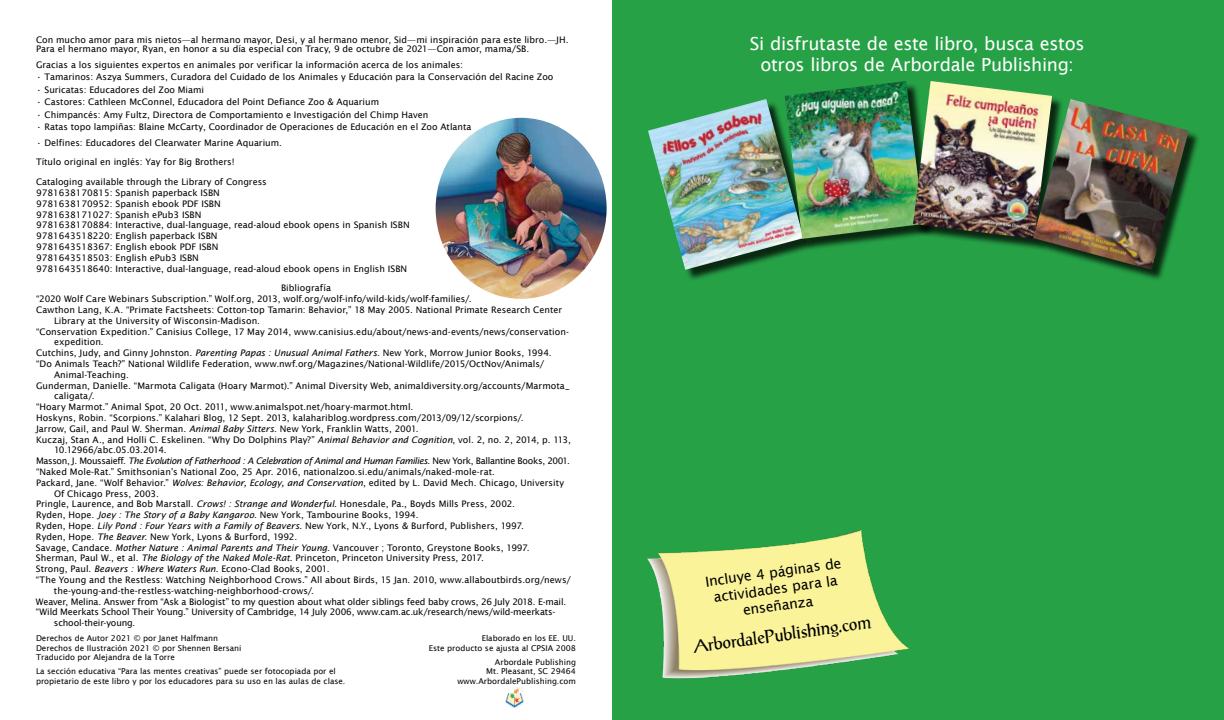
<style>
.page{position:relative;width:1224px;height:720px;background:#fff}
.page>*{position:absolute;margin:0;border:0;box-sizing:border-box;transform-origin:0 0}
.t1{font:18px/21.6px "Lucida Sans";letter-spacing:-.02em;color:#fff;text-align:center}
.t2{font:18px "Post Antiqua";color:#000}
.t3{font:14px/16.8px "Lucida Sans";color:#000;text-align:center}
.t4{font:9px/10.8px "Lucida Sans";color:#000}
.t5{font:italic 9px "Lucida Sans";letter-spacing:-.045em;color:#000}
.t6{font:9px "Lucida Sans";letter-spacing:-.03em;color:#000}
.t7{font:8px/9.6px "Lucida Sans";color:#000;text-align:right}
.s1{font-style:italic}
.s2{font-style:normal}
</style>
<div class="page">
<div style="left:612px;top:0;width:612px;height:720px;background:#26a146"></div>
<img style="left:647px;top:530px;width:261px;height:149px">
<img style="left:505px;top:688px;width:18px;height:20px">
<div style="left:650px;top:101px;width:165px;height:181px;background:#000;opacity:.75"></div>
<img style="left:648px;top:99px;width:155px;height:171px">
<div style="left:787px;top:83px;width:149px;height:168px;background:#000;opacity:.75"></div>
<img style="left:785px;top:81px;width:128px;height:158px">
<div style="left:915px;top:83px;width:149px;height:168px;background:#000;opacity:.75"></div>
<img style="left:913px;top:81px;width:139px;height:158px">
<div style="left:1035px;top:101px;width:166px;height:181px;background:#000;opacity:.75"></div>
<img style="left:1033px;top:99px;width:156px;height:171px">
<img style="left:436px;top:118px;width:171px;height:181px">
<p class="t4" style="left:36px;top:35px;width:534px;line-height:9.5px">Con mucho amor para mis nietos—al hermano mayor, Desi, y al hermano menor, Sid—mi inspiración para este libro.—JH.<br>Para el hermano mayor, Ryan, en honor a su día especial con Tracy, 9 de octubre de 2021—Con amor, mama/SB.</p>
<p class="t4" style="left:36px;top:59px;width:429px">Gracias a los siguientes expertos en animales por verificar la información acerca de los animales:</p>
<p class="t4" style="left:36px;top:72px;width:519px">• Tamarinos: Aszya Summers, Curadora del Cuidado de los Animales y Educación para la Conservación del Racine Zoo</p>
<p class="t4" style="left:36px;top:84px;width:170px">• Suricatas: Educadores del Zoo Miami</p>
<p class="t4" style="left:36px;top:97px;width:345px">• Castores: Cathleen McConnel, Educadora del Point Defiance Zoo &amp; Aquarium</p>
<p class="t4" style="left:36px;top:109px;width:394px">• Chimpancés: Amy Fultz, Directora de Comportamiento e Investigación del Chimp Haven</p>
<p class="t4" style="left:36px;top:122px;width:437px">• Ratas topo lampiñas: Blaine McCarty, Coordinador de Operaciones de Educación en el Zoo Atlanta</p>
<p class="t4" style="left:36px;top:132px;width:248px;line-height:19.8px">• Delfines: Educadores del Clearwater Marine Aquarium.<br>Título original en inglés: Yay for Big Brothers!<br>Cataloging available through the Library of Congress</p>
<p class="t4" style="left:36px;top:187px;width:375px">9781638170815: Spanish paperback ISBN<br>9781638170952: Spanish ebook PDF ISBN<br>9781638171027: Spanish ePub3 ISBN<br>9781638170884: Interactive, dual-language, read-aloud ebook opens in Spanish ISBN 9781643518220: English paperback ISBN<br>9781643518367: English ebook PDF ISBN<br>9781643518503: English ePub3 ISBN<br>9781643518640: Interactive, dual-language, read-aloud ebook opens in English ISBN</p>
<p class="t4" style="left:281px;top:283px;width:51px">Bibliografía</p>
<p class="t4" style="left:36px;top:294px;width:437px">“2020 Wolf Care Webinars Subscription.” Wolf.org, 2013, wolf.org/wolf-info/wild-kids/wolf-families/.</p>
<p class="t4" style="left:36px;top:304px;width:528px">Cawthon Lang, K.A. “Primate Factsheets: Cotton-top Tamarin: Behavior,” 18 May 2005. National Primate Research Center</p>
<p class="t4" style="left:54px;top:315px;width:208px">Library at the University of Wisconsin-Madison.</p>
<p class="t4" style="left:36px;top:326px;width:535px">“Conservation Expedition.” Canisius College, 17 May 2014, www.canisius.edu/about/news-and-events/news/conservation-</p>
<p class="t4" style="left:54px;top:337px;width:51px">expedition.</p>
<p class="t4" style="left:36px;top:348px;width:517px">Cutchins, Judy, and Ginny Johnston. <span class="s1">Parenting Papas : Unusual Animal Fathers</span>. New York, Morrow Junior Books, 1994.</p>
<p class="t4" style="left:36px;top:358px;width:510px">“Do Animals Teach?” National Wildlife Federation, www.nwf.org/Magazines/National-Wildlife/2015/OctNov/Animals/</p>
<p class="t4" style="left:54px;top:369px;width:76px">Animal-Teaching.</p>
<p class="t4" style="left:36px;top:380px;width:535px">Gunderman, Danielle. “Marmota Caligata (Hoary Marmot).” Animal Diversity Web, animaldiversity.org/accounts/Marmota_</p>
<p class="t4" style="left:54px;top:391px;width:42px">caligata/.</p>
<p class="t4" style="left:36px;top:402px;width:379px">“Hoary Marmot.” Animal Spot, 20 Oct. 2011, www.animalspot.net/hoary-marmot.html.</p>
<p class="t4" style="left:36px;top:412px;width:489px">Hoskyns, Robin. “Scorpions.” Kalahari Blog, 12 Sept. 2013, kalahariblog.wordpress.com/2013/09/12/scorpions/.</p>
<p class="t4" style="left:36px;top:423px;width:384px">Jarrow, Gail, and Paul W. Sherman. <span class="s1">Animal Baby Sitters</span>. New York, Franklin Watts, 2001.</p>
<p class="t4" style="left:36px;top:434px;width:536px">Kuczaj, Stan A., and Holli C. Eskelinen. “Why Do Dolphins Play?” <span class="s1">Animal Behavior and Cognition</span>, vol. 2, no. 2, 2014, p. 113,</p>
<p class="t6" style="left:54px;top:445px;width:114px">10.12966/abc.05.03.2014.</p>
<p class="t5" style="left:36px;top:456px;width:535px"><span class="s2">Masson, J. Moussaieff.</span> The Evolution of Fatherhood : A Celebration of Animal and Human Families<span class="s2">. New York, Ballantine Books, 2001.</span></p>
<p class="t4" style="left:36px;top:466px;width:460px">“Naked Mole-Rat.” Smithsonian’s National Zoo, 25 Apr. 2016, nationalzoo.si.edu/animals/naked-mole-rat.</p>
<p class="t4" style="left:36px;top:477px;width:530px">Packard, Jane. “Wolf Behavior.” <span class="s1">Wolves: Behavior, Ecology, and Conservation</span>, edited by L. David Mech. Chicago, University</p>
<p class="t4" style="left:54px;top:488px;width:106px">Of Chicago Press, 2003.</p>
<p class="t4" style="left:36px;top:499px;width:481px">Pringle, Laurence, and Bob Marstall. <span class="s1">Crows! : Strange and Wonderful</span>. Honesdale, Pa., Boyds Mills Press, 2002.</p>
<p class="t4" style="left:36px;top:510px;width:384px">Ryden, Hope. <span class="s1">Joey : The Story of a Baby Kangaroo</span>. New York, Tambourine Books, 1994.</p>
<p class="t4" style="left:36px;top:520px;width:489px">Ryden, Hope. <span class="s1">Lily Pond : Four Years with a Family of Beavers</span>. New York, N.Y., Lyons &amp; Burford, Publishers, 1997.</p>
<p class="t4" style="left:36px;top:531px;width:263px">Ryden, Hope. <span class="s1">The Beaver</span>. New York, Lyons &amp; Burford, 1992.</p>
<p class="t4" style="left:36px;top:542px;width:495px">Savage, Candace. <span class="s1">Mother Nature : Animal Parents and Their Young</span>. Vancouver ; Toronto, Greystone Books, 1997.</p>
<p class="t4" style="left:36px;top:553px;width:449px">Sherman, Paul W., et al. <span class="s1">The Biology of the Naked Mole-Rat</span>. Princeton, Princeton University Press, 2017.</p>
<p class="t4" style="left:36px;top:564px;width:295px">Strong, Paul. <span class="s1">Beavers : Where Waters Run</span>. Econo-Clad Books, 2001.</p>
<p class="t4" style="left:36px;top:574px;width:536px">“The Young and the Restless: Watching Neighborhood Crows.” All about Birds, 15 Jan. 2010, www.allaboutbirds.org/news/</p>
<p class="t4" style="left:54px;top:585px;width:262px">the-young-and-the-restless-watching-neighborhood-crows/.</p>
<p class="t4" style="left:36px;top:596px;width:532px">Weaver, Melina. Answer from “Ask a Biologist” to my question about what older siblings feed baby crows, 26 July 2018. E-mail.</p>
<p class="t4" style="left:36px;top:607px;width:521px">“Wild Meerkats School Their Young.” University of Cambridge, 14 July 2006, www.cam.ac.uk/research/news/wild-meerkats-</p>
<p class="t4" style="left:54px;top:618px;width:83px">school-their-young.</p>
<p class="t7" style="left:429px;top:633px;width:149px">Elaborado en los EE. UU.<br>Este producto se ajusta al CPSIA 2008</p>
<p class="t7" style="left:457px;top:657px;width:120px">Arbordale Publishing<br>Mt. Pleasant, SC 29464 www.ArbordalePublishing.com</p>
<p class="t7" style="left:36px;top:633px;width:207px;text-align:left">Derechos de Autor 2021 © por Janet Halfmann<br>Derechos de Ilustración 2021 © por Shennen Bersani<br>Traducido por Alejandra de la Torre</p>
<p class="t7" style="left:36px;top:667px;width:311px;text-align:left">La sección educativa “Para las mentes creativas” puede ser fotocopiada por el propietario de este libro y por los educadores para su uso en las aulas de clase.</p>
<h1 class="t1" style="left:750px;top:33px;width:336px">Si disfrutaste de este libro, busca estos otros libros de Arbordale Publishing:</h1>
<h2 class="t3" style="left:704px;top:573px;width:139px;rotate:-8deg">Incluye 4 páginas de actividades para la enseñanza</h2>
<h1 class="t2" style="left:692px;top:636px;width:181px;rotate:-8deg">ArbordalePublishing.com</h1>
</div>
